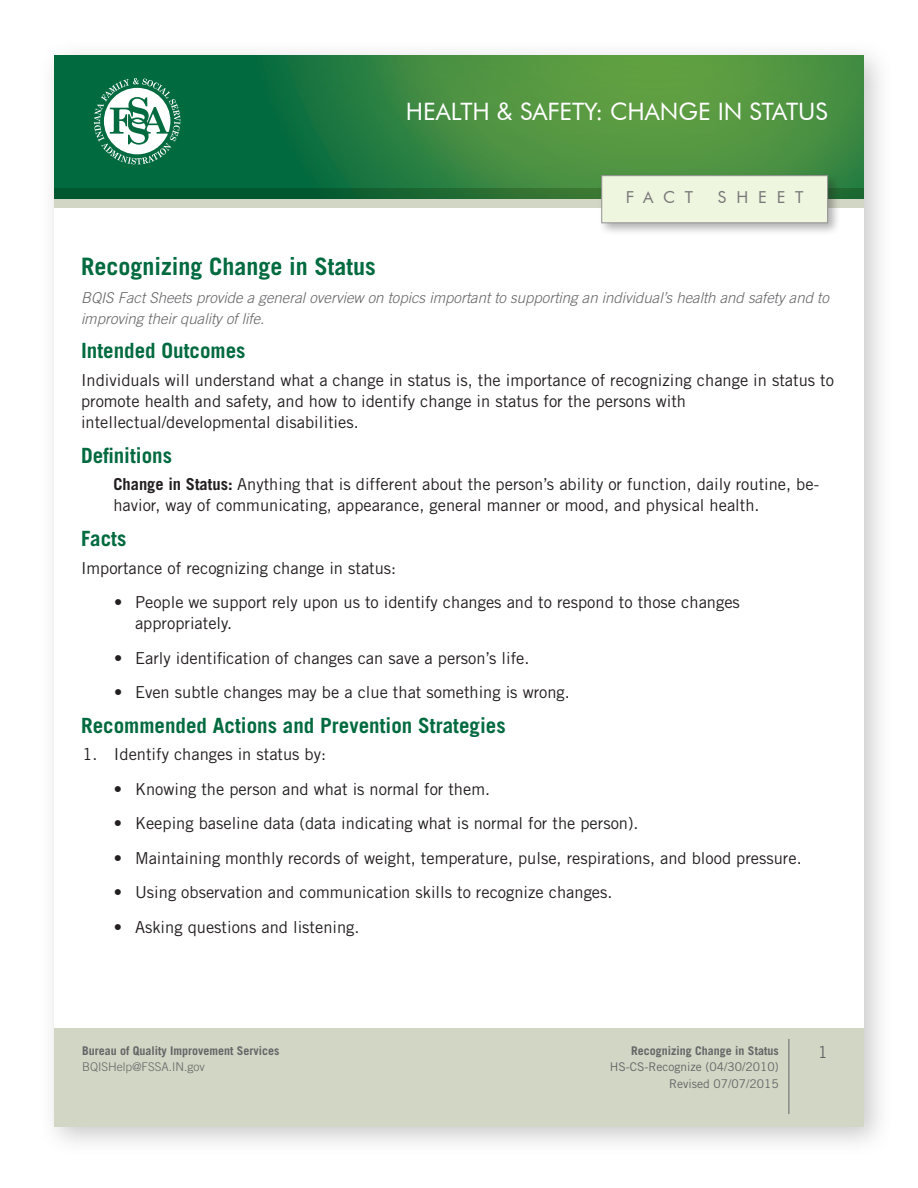
<style>
.page{position:relative;width:918px;height:1188px;background:#fff}
.page>*{position:absolute;margin:0;border:0;box-sizing:border-box;transform-origin:0 0}
.t1{font:24px "Futura BT";color:#fff}
.t2{font:700 24px "Trade Gothic";color:#016a3f}
.t3{font:700 21px "Trade Gothic";color:#016a3f}
.t4{font:16.5px/21px "Trade Gothic";color:#231f20}
.t5{font:16.5px "Futura BT";letter-spacing:.6em;color:#797879}
.t6{font:16.5px "Trade Gothic";color:#656568}
.t7{font:italic 300 15px/21px "Trade Gothic";color:#656568}
.t8{font:700 12px "Trade Gothic";color:#656568}
.t9{font:12px/16.5px "Trade Gothic";color:#656568;text-align:right}
.t10{font:300 12px "Trade Gothic";color:#656568}
.s1{font-weight:700}
</style>
<div class="page">
<div style="left:38px;top:40px;width:856px;height:1116px;background:#656568;opacity:.35"></div>
<div style="left:55px;top:56px;width:809px;height:1071px;background:#fff"></div>
<div style="left:55px;top:1028px;width:809px;height:99px;background:#d2d6c4"></div>
<hr style="left:789px;top:1039px;width:1px;height:75px;background:#656568">
<div style="left:52px;top:56px;width:814px;height:145px;background:#016a3f;opacity:.45"></div>
<svg style="left:94px;top:78px;width:86px;height:86px"></svg>
<svg style="left:55px;top:188px;width:809px;height:19px;background:#63926e"></svg>
<div style="left:598px;top:172px;width:243px;height:64px;background:#231f20;opacity:.35"></div>
<div style="left:602px;top:176px;width:226px;height:47px;background:#eff6e0;border:1px solid #939292"></div>
<h1 class="t1" style="left:406px;top:97px;width:423px">HEALTH &amp; SAFETY: CHANGE IN STATUS</h1>
<p class="t5" style="left:626px;top:187px;width:69px">FACT</p>
<p class="t5" style="left:718px;top:187px;width:87px">SHEET</p>
<h1 class="t2" style="left:81px;top:252px;width:296px">Recognizing Change in Status</h1>
<p class="t7" style="left:81px;top:287px;width:749px">BQIS Fact Sheets provide a general overview on topics important to supporting an individual’s health and safety and to improving their quality of life.</p>
<p class="t3" style="left:81px;top:338px;width:166px">Intended Outcomes</p>
<p class="t4" style="left:81px;top:369px;width:754px">Individuals will understand what a change in status is, the importance of recognizing change in status to promote health and safety, and how to identify change in status for the persons with intellectual/developmental disabilities.</p>
<p class="t3" style="left:81px;top:442px;width:93px">Definitions</p>
<p class="t4" style="left:113px;top:474px;width:707px"><span class="s1">Change in Status:</span> Anything that is different about the person’s ability or function, daily routine, be&shy;havior, way of communicating, appearance, general manner or mood, and physical health.</p>
<p class="t3" style="left:81px;top:525px;width:47px">Facts</p>
<p class="t4" style="left:81px;top:557px;width:317px">Importance of recognizing change in status:</p>
<p class="t4" style="left:135px;top:591px;width:606px;text-indent:-21px">• People we support rely upon us to identify changes and to respond to those changes appropriately.</p>
<p class="t4" style="left:114px;top:647px;width:417px">• Early identification of changes can save a person’s life.</p>
<p class="t4" style="left:114px;top:681px;width:457px">• Even subtle changes may be a clue that something is wrong.</p>
<p class="t3" style="left:81px;top:712px;width:426px">Recommended Actions and Prevention Strategies</p>
<p class="t4" style="left:82px;top:744px;width:245px">1. Identify changes in status by:</p>
<p class="t4" style="left:114px;top:778px;width:378px">• Knowing the person and what is normal for them.</p>
<p class="t4" style="left:114px;top:813px;width:526px">• Keeping baseline data (data indicating what is normal for the person).</p>
<p class="t4" style="left:114px;top:847px;width:689px">• Maintaining monthly records of weight, temperature, pulse, respirations, and blood pressure.</p>
<p class="t4" style="left:114px;top:882px;width:500px">• Using observation and communication skills to recognize changes.</p>
<p class="t4" style="left:114px;top:916px;width:247px">• Asking questions and listening.</p>
<p class="t8" style="left:82px;top:1043px;width:199px">Bureau of Quality Improvement Services</p>
<p class="t10" style="left:82px;top:1060px;width:124px">BQISHelp@FSSA.IN.gov</p>
<p class="t8" style="left:631px;top:1043px;width:149px">Recognizing Change in Status</p>
<p class="t6" style="left:818px;top:1042px;width:12px">1</p>
<p class="t9" style="left:610px;top:1059px;width:170px">HS-CS-Recognize (04/30/2010)<br>Revised 07/07/2015</p>
</div>
